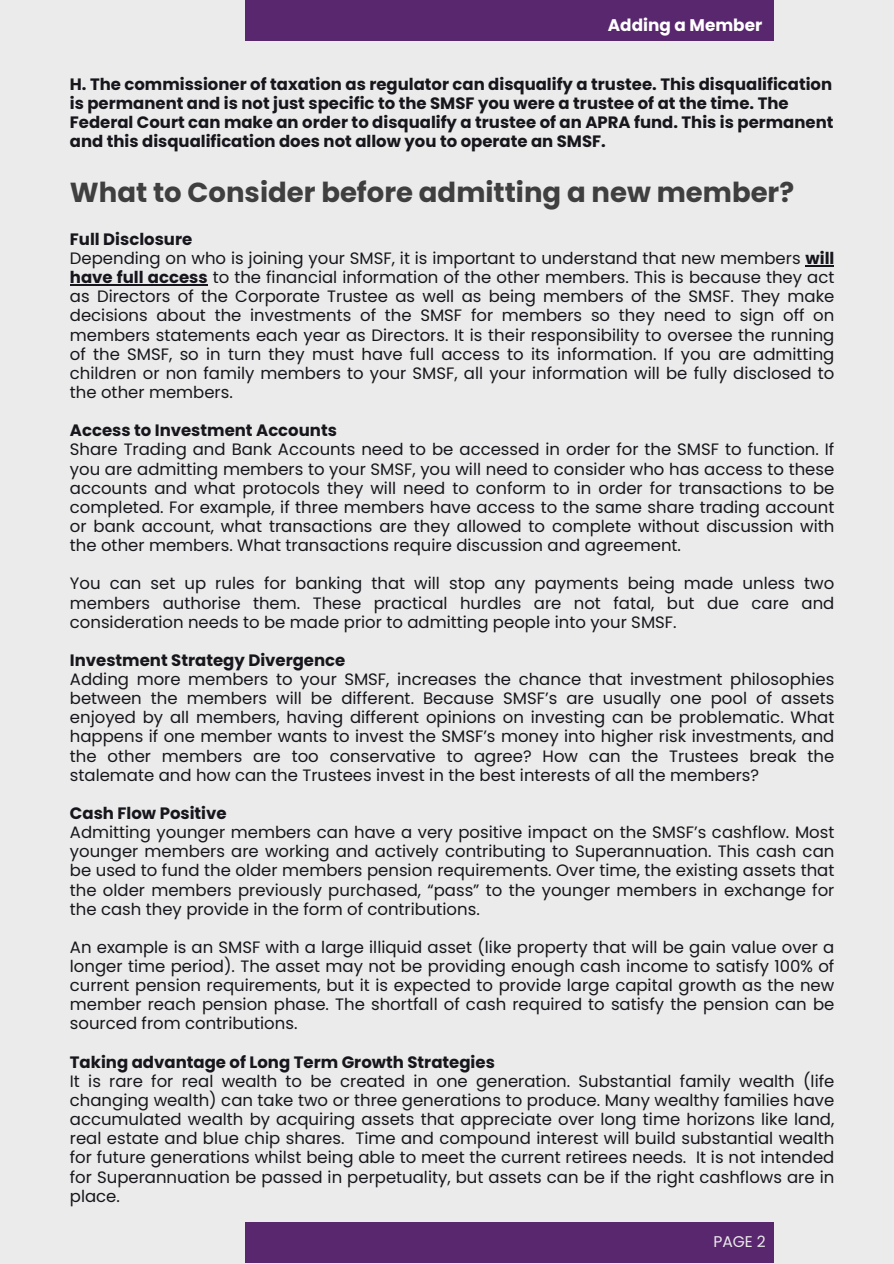
<style>
.page{position:relative;width:894px;height:1264px;background:#fff}
.page>*{position:absolute;margin:0;border:0;box-sizing:border-box;transform-origin:0 0}
.t1{font:700 27.45px "Poppins";color:#3f3f3f}
.t2{font:700 16.8px "Poppins";color:#fff}
.t3{font:16.5px/19.2px "Poppins";color:#16161c;text-align:justify}
.t4{font:700 16.5px/19.2px "Poppins";color:#16161c}
.t5{font:15.45px "Poppins";color:#ebebeb}
.s1{font-weight:700}
</style>
<div class="page">
<div style="left:0;top:0;width:893px;height:1263px;background:#ebebeb"></div>
<div style="left:245px;top:0;width:528px;height:40px;background:#59276d"></div>
<div style="left:245px;top:1222px;width:528px;height:40px;background:#59276d"></div>
<svg style="left:805px;top:265px;width:29px;height:1px"></svg>
<hr style="left:70px;top:284px;width:137px;height:1px;background:#16161c">
<p class="t2" style="left:607px;top:16px;width:156px">Adding a Member</p>
<p class="t4" style="left:70px;top:74px;width:764px">H. The commissioner of taxation as regulator can disqualify a trustee. This disqualification is permanent and is not just specific to the SMSF you were a trustee of at the time. The Federal Court can make an order to disqualify a trustee of an APRA fund. This is permanent and this disqualification does not allow you to operate an SMSF.</p>
<h1 class="t1" style="left:70px;top:176px;width:725px">What to Consider before admitting a new member?</h1>
<p class="t3" style="left:70px;top:230px;width:765px;text-align:left"><span class="s1">Full Disclosure<br></span>Depending on who is joining your SMSF, it is important to understand that new members <span class="s1">will have full access</span> to the financial information of the other members. This is because they act as Directors of the Corporate Trustee as well as being members of the SMSF. They make decisions about the investments of the SMSF for members so they need to sign off on members statements each year as Directors. It is their responsibility to oversee the running of the SMSF, so in turn they must have full access to its information. If you are admitting children or non family members to your SMSF, all your information will be fully disclosed to the other members.</p>
<p class="t4" style="left:70px;top:421px;width:268px">Access to Investment Accounts</p>
<p class="t3" style="left:70px;top:440px;width:765px">Share Trading and Bank Accounts need to be accessed in order for the SMSF to function. If you are admitting members to your SMSF, you will need to consider who has access to these accounts and what protocols they will need to conform to in order for transactions to be completed. For example, if three members have access to the same share trading account or bank account, what transactions are they allowed to complete without discussion with the other members. What transactions require discussion and agreement.</p>
<p class="t3" style="left:70px;top:574px;width:765px">You can set up rules for banking that will stop any payments being made unless two members authorise them. These practical hurdles are not fatal, but due care and consideration needs to be made prior to admitting people into your SMSF.</p>
<p class="t4" style="left:70px;top:650px;width:277px">Investment Strategy Divergence</p>
<p class="t3" style="left:70px;top:669px;width:765px">Adding more members to your SMSF, increases the chance that investment philosophies between the members will be different. Because SMSF’s are usually one pool of assets enjoyed by all members, having different opinions on investing can be problematic. What happens if one member wants to invest the SMSF’s money into higher risk investments, and the other members are too conservative to agree? How can the Trustees break the stalemate and how can the Trustees invest in the best interests of all the members?</p>
<p class="t4" style="left:70px;top:803px;width:158px">Cash Flow Positive</p>
<p class="t3" style="left:70px;top:822px;width:765px">Admitting younger members can have a very positive impact on the SMSF’s cashflow. Most younger members are working and actively contributing to Superannuation. This cash can be used to fund the older members pension requirements. Over time, the existing assets that the older members previously purchased, “pass” to the younger members in exchange for the cash they provide in the form of contributions.</p>
<p class="t3" style="left:70px;top:937px;width:765px">An example is an SMSF with a large illiquid asset (like property that will be gain value over a longer time period). The asset may not be providing enough cash income to satisfy 100% of current pension requirements, but it is expected to provide large capital growth as the new member reach pension phase. The shortfall of cash required to satisfy the pension can be sourced from contributions.</p>
<p class="t4" style="left:70px;top:1052px;width:426px">Taking advantage of Long Term Growth Strategies</p>
<p class="t3" style="left:70px;top:1071px;width:765px">It is rare for real wealth to be created in one generation. Substantial family wealth (life changing wealth) can take two or three generations to produce. Many wealthy families have accumulated wealth by acquiring assets that appreciate over long time horizons like land, real estate and blue chip shares. Time and compound interest will build substantial wealth for future generations whilst being able to meet the current retirees needs. It is not intended for Superannuation be passed in perpetuality, but assets can be if the right cashflows are in place.</p>
<p class="t5" style="left:713px;top:1232px;width:54px">PAGE 2</p>
</div>
